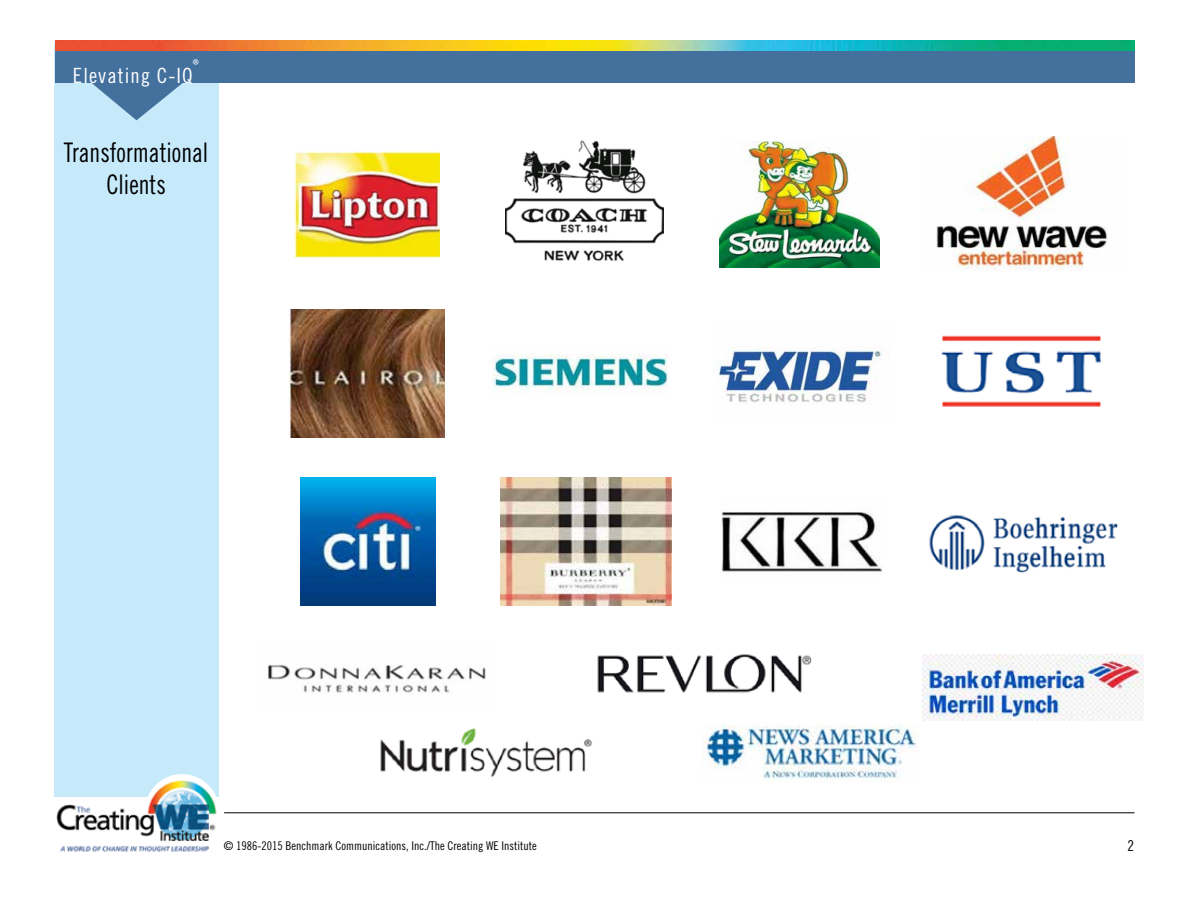
<style>
.page{position:relative;width:1188px;height:918px;background:#fff}
.page>*{position:absolute;margin:0;border:0;box-sizing:border-box;transform-origin:0 0}
.t1{font:27px/32.4px "Trade Gothic Cond Eighteen";color:#000;text-align:center;scale:.9 1}
.t2{font:21px "Trade Gothic Cond Eighteen";letter-spacing:.05em;color:#fff}
.t3{font:21px "Minion Pro";color:#fff}
.t4{font:15px "Trade Gothic Cond Eighteen";color:#000}
.t5{font:12px "Trade Gothic Cond Eighteen";color:#000}
</style>
<div class="page">
<div style="left:55px;top:43px;width:164px;height:754px;background:#c7eafb"></div>
<div style="left:55px;top:40px;width:1080px;height:42px;background:#44709e"></div>
<svg style="left:79px;top:82px;width:116px;height:38px"></svg>
<img style="left:56px;top:40px;width:1079px;height:11px">
<hr style="left:224px;top:812px;width:911px;height:1px;background:#000">
<img style="left:56px;top:778px;width:161px;height:74px">
<img style="left:295px;top:152px;width:145px;height:106px">
<img style="left:505px;top:140px;width:158px;height:121px">
<img style="left:719px;top:141px;width:160px;height:127px">
<img style="left:936px;top:136px;width:172px;height:134px">
<img style="left:290px;top:309px;width:155px;height:128px">
<img style="left:721px;top:511px;width:162px;height:61px">
<img style="left:492px;top:354px;width:175px;height:39px">
<img style="left:929px;top:514px;width:189px;height:59px">
<img style="left:942px;top:335px;width:159px;height:72px">
<img style="left:300px;top:478px;width:135px;height:127px">
<img style="left:501px;top:478px;width:170px;height:127px">
<img style="left:268px;top:664px;width:218px;height:30px">
<img style="left:597px;top:654px;width:215px;height:39px">
<img style="left:923px;top:654px;width:220px;height:66px">
<img style="left:703px;top:724px;width:215px;height:55px">
<img style="left:380px;top:728px;width:212px;height:49px">
<img style="left:714px;top:347px;width:169px;height:56px">
<h2 class="t3" style="left:193px;top:52px;width:8px">®</h2>
<h2 class="t2" style="left:73px;top:63px;width:121px">Elevating C-IQ</h2>
<h1 class="t1" style="left:64px;top:136px;width:162px">Transformational<br>Clients</h1>
<p class="t5" style="left:224px;top:839px;width:314px">© 1986-2015 Benchmark Communications, Inc./The Creating WE Institute</p>
<p class="t4" style="left:1127px;top:837px;width:8px">2</p>
</div>
